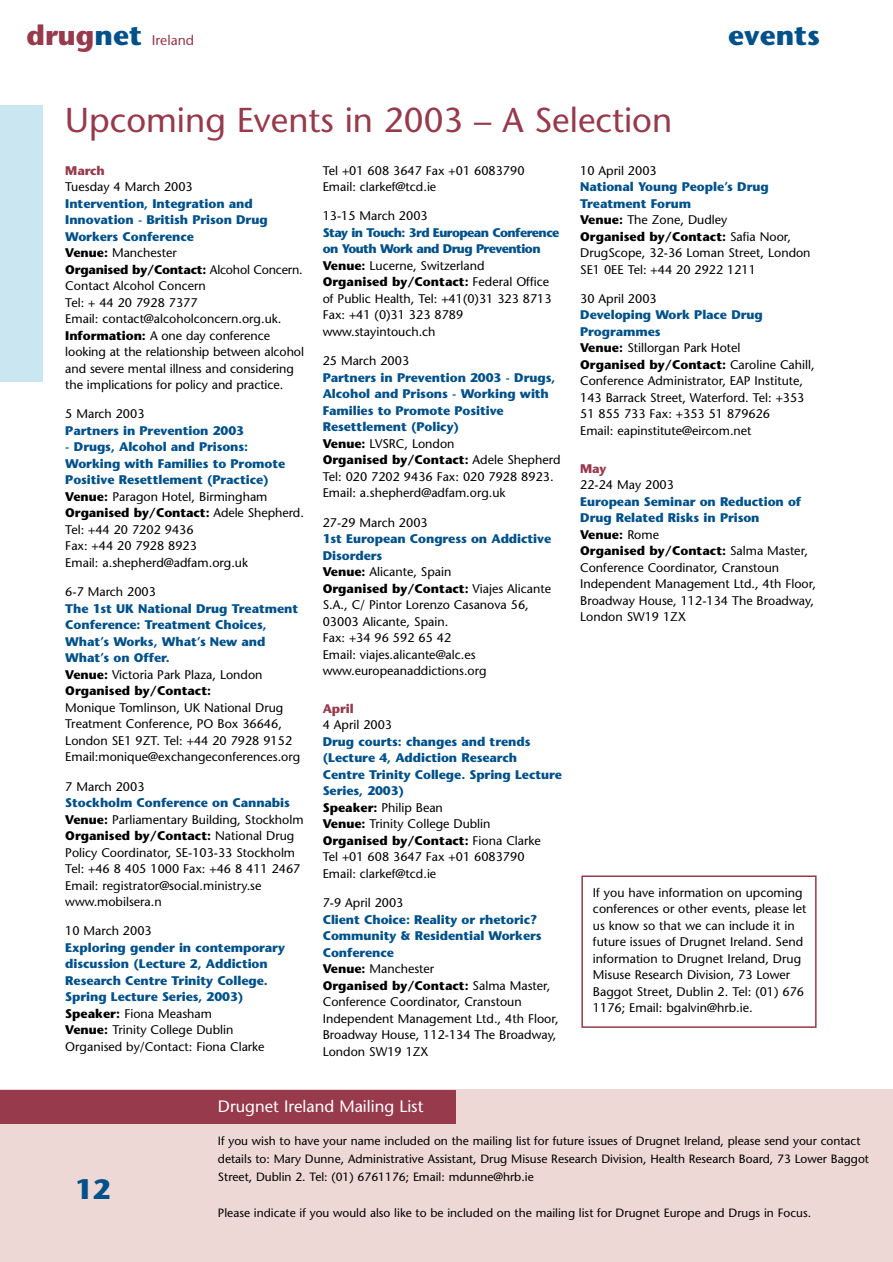
<style>
.page{position:relative;width:893px;height:1262px;background:#fff}
.page>*{position:absolute;margin:0;border:0;box-sizing:border-box;transform-origin:0 0}
.t1{font:34.5px "Stone Sans";color:#963a4c}
.t2{font:700 27.9px "Stone Sans";color:#00518a}
.t3{font:16.5px "Stone Sans";color:#fff}
.t4{font:13.95px "Stone Sans";color:#963a4c}
.t5{font:12.6px/16.5px "Stone Sans";color:#000}
.t6{font:700 12.6px/16.5px "Stone Sans";letter-spacing:-.005em;color:#00518a}
.t7{font:700 12.6px "Stone Sans";letter-spacing:-.005em;color:#963a4c}
.t8{font:12px/18px "Stone Sans";color:#000}
.s1{font-weight:700;font-size:27.9px}
.s2{font-weight:700;font-size:27.9px;color:#00518a}
.s3{font-weight:700;color:#00518a}
.s4{font-weight:700}
.s5{color:#000}
.s6{font-weight:400;color:#000}
</style>
<div class="page">
<div style="left:0;top:105px;width:43px;height:276px;background:#cae7f1"></div>
<div style="left:581px;top:875px;width:235px;height:152px;border:2px solid #963a4c"></div>
<div style="left:0;top:1089px;width:892px;height:172px;background:#eed8d6"></div>
<div style="left:0;top:1089px;width:456px;height:34px;background:#963a4c"></div>
<p class="t4" style="left:26px;top:35px;width:169px"><span class="s1">drug</span><span class="s2">net</span> Ireland</p>
<h2 class="t2" style="left:728px;top:25px;width:93px">events</h2>
<h1 class="t1" style="left:65px;top:106px;width:608px">Upcoming Events in 2003 – A Selection</h1>
<p class="t7" style="left:65px;top:165px;width:41px">March</p>
<p class="t5" style="left:65px;top:180px;width:129px">Tuesday 4 March 2003</p>
<p class="t5" style="left:65px;top:196px;width:240px"><span class="s3">Intervention, Integration and Innovation - British Prison Drug Workers Conference<br></span><span class="s4">Venue:</span> Manchester<br><span class="s4">Organised by/Contact:</span> Alcohol Concern.<br>Contact Alcohol Concern<br>Tel: + 44 20 7928 7377<br>Email: contact@alcoholconcern.org.uk.<br><span class="s4">Information:</span> A one day conference looking at the relationship between alcohol and severe mental illness and considering the implications for policy and practice.</p>
<p class="t5" style="left:65px;top:407px;width:81px">5 March 2003</p>
<p class="t6" style="left:65px;top:423px;width:180px">Partners in Prevention 2003</p>
<p class="t5" style="left:65px;top:440px;width:240px"><span class="s3">- Drugs, Alcohol and Prisons:<br>Working with Families to Promote<br>Positive Resettlement (Practice)<br></span><span class="s4">Venue:</span> Paragon Hotel, Birmingham<br><span class="s4">Organised by/Contact:</span> Adele Shepherd.<br>Tel: +44 20 7202 9436<br>Fax: +44 20 7928 8923<br>Email: a.shepherd@adfam.org.uk</p>
<p class="t5" style="left:65px;top:585px;width:92px">6-7 March 2003</p>
<p class="t6" style="left:65px;top:601px;width:234px">The 1st UK National Drug Treatment<br>Conference: Treatment Choices,<br>What’s Works, What’s New and<br>What’s on Offer.<br><span class="s5">Venue:</span> <span class="s6">Victoria Park Plaza, London<br></span><span class="s5">Organised by/Contact:</span></p>
<p class="t5" style="left:65px;top:700px;width:236px">Monique Tomlinson, UK National Drug Treatment Conference, PO Box 36646, London SE1 9ZT. Tel: +44 20 7928 9152<br>Email:monique@exchangeconferences.org</p>
<p class="t5" style="left:65px;top:779px;width:81px">7 March 2003</p>
<p class="t5" style="left:65px;top:795px;width:240px"><span class="s3">Stockholm Conference on Cannabis </span><span class="s4">Venue:</span> Parliamentary Building, Stockholm <span class="s4">Organised by/Contact:</span> National Drug Policy Coordinator, SE-103-33 Stockholm Tel: +46 8 405 1000 Fax: +46 8 411 2467<br>Email: registrator@social.ministry.se www.mobilsera.n</p>
<p class="t5" style="left:65px;top:924px;width:88px">10 March 2003</p>
<p class="t6" style="left:65px;top:940px;width:221px">Exploring gender in contemporary discussion (Lecture 2, Addiction<br>Research Centre Trinity College.<br>Spring Lecture Series, 2003)<br><span class="s5">Speaker:</span> <span class="s6">Fiona Measham<br></span><span class="s5">Venue:</span> <span class="s6">Trinity College Dublin<br>Organised by/Contact: Fiona Clarke</span></p>
<p class="t5" style="left:323px;top:163px;width:203px">Tel +01 608 3647 Fax +01 6083790<br>Email: clarkef@tcd.ie</p>
<p class="t5" style="left:323px;top:209px;width:106px">13-15 March 2003</p>
<p class="t5" style="left:323px;top:225px;width:238px"><span class="s3">Stay in Touch: 3rd European Conference on Youth Work and Drug Prevention<br></span><span class="s4">Venue:</span> Lucerne, Switzerland<br><span class="s4">Organised by/Contact:</span> Federal Office of Public Health, Tel: +41(0)31 323 8713<br>Fax: +41 (0)31 323 8789 www.stayintouch.ch</p>
<p class="t5" style="left:323px;top:354px;width:88px">25 March 2003</p>
<p class="t6" style="left:323px;top:370px;width:239px">Partners in Prevention 2003 - Drugs,<br>Alcohol and Prisons - Working with<br>Families to Promote Positive<br>Resettlement (Policy)<br><span class="s5">Venue:</span> <span class="s6">LVSRC, London<br></span><span class="s5">Organised by/Contact:</span> <span class="s6">Adele Shepherd<br>Tel: 020 7202 9436 Fax: 020 7928 8923.<br>Email: a.shepherd@adfam.org.uk</span></p>
<p class="t5" style="left:323px;top:515px;width:106px">27-29 March 2003</p>
<p class="t5" style="left:323px;top:531px;width:230px"><span class="s3">1st European Congress on Addictive<br>Disorders<br></span><span class="s4">Venue:</span> Alicante, Spain<br><span class="s4">Organised by/Contact:</span> Viajes Alicante<br>S.A., C/ Pintor Lorenzo Casanova 56,<br>03003 Alicante, Spain.<br>Fax: +34 96 592 65 42<br>Email: viajes.alicante@alc.es www.europeanaddictions.org</p>
<p class="t7" style="left:323px;top:703px;width:33px">April</p>
<p class="t5" style="left:323px;top:718px;width:71px">4 April 2003</p>
<p class="t6" style="left:323px;top:734px;width:241px">Drug courts: changes and trends (Lecture 4, Addiction Research<br>Centre Trinity College. Spring Lecture<br>Series, 2003)<br><span class="s5">Speaker:</span> <span class="s6">Philip Bean<br></span><span class="s5">Venue:</span> <span class="s6">Trinity College Dublin<br></span><span class="s5">Organised by/Contact:</span> <span class="s6">Fiona Clarke<br>Tel +01 608 3647 Fax +01 6083790<br>Email: clarkef@tcd.ie</span></p>
<p class="t5" style="left:323px;top:896px;width:82px">7-9 April 2003</p>
<p class="t5" style="left:323px;top:912px;width:237px"><span class="s3">Client Choice: Reality or rhetoric?<br>Community &amp; Residential Workers<br>Conference<br></span><span class="s4">Venue:</span> Manchester<br><span class="s4">Organised by/Contact:</span> Salma Master,<br>Conference Coordinator, Cranstoun<br>Independent Management Ltd., 4th Floor,<br>Broadway House, 112-134 The Broadway,<br>London SW19 1ZX</p>
<p class="t5" style="left:580px;top:163px;width:78px">10 April 2003</p>
<p class="t5" style="left:580px;top:180px;width:232px"><span class="s3">National Young People’s Drug<br>Treatment Forum<br></span><span class="s4">Venue:</span> The Zone, Dudley<br><span class="s4">Organised by/Contact:</span> Safia Noor,<br>DrugScope, 32-36 Loman Street, London<br>SE1 0EE Tel: +44 20 2922 1211</p>
<p class="t5" style="left:580px;top:291px;width:78px">30 April 2003</p>
<p class="t5" style="left:580px;top:308px;width:236px"><span class="s3">Developing Work Place Drug<br>Programmes<br></span><span class="s4">Venue:</span> Stillorgan Park Hotel<br><span class="s4">Organised by/Contact:</span> Caroline Cahill,<br>Conference Administrator, EAP Institute,<br>143 Barrack Street, Waterford. Tel: +353<br>51 855 733 Fax: +353 51 879626<br>Email: eapinstitute@eircom.net</p>
<p class="t7" style="left:580px;top:463px;width:28px">May</p>
<p class="t5" style="left:580px;top:478px;width:95px">22-24 May 2003</p>
<p class="t5" style="left:580px;top:494px;width:237px"><span class="s3">European Seminar on Reduction of<br>Drug Related Risks in Prison<br></span><span class="s4">Venue:</span> Rome<br><span class="s4">Organised by/Contact:</span> Salma Master,<br>Conference Coordinator, Cranstoun<br>Independent Management Ltd., 4th Floor,<br>Broadway House, 112-134 The Broadway,<br>London SW19 1ZX</p>
<p class="t5" style="left:593px;top:885px;width:215px">If you have information on upcoming conferences or other events, please let us know so that we can include it in future issues of Drugnet Ireland. Send information to Drugnet Ireland, Drug Misuse Research Division, 73 Lower Baggot Street, Dublin 2. Tel: (01) 676<br>1176; Email: bgalvin@hrb.ie.</p>
<h2 class="t2" style="left:75px;top:1178px;width:37px">12</h2>
<h3 class="t3" style="left:218px;top:1099px;width:207px">Drugnet Ireland Mailing List</h3>
<p class="t8" style="left:218px;top:1132px;width:652px">If you wish to have your name included on the mailing list for future issues of Drugnet Ireland, please send your contact details to: Mary Dunne, Administrative Assistant, Drug Misuse Research Division, Health Research Board, 73 Lower Baggot<br>Street, Dublin 2. Tel: (01) 6761176; Email: mdunne@hrb.ie</p>
<p class="t8" style="left:218px;top:1204px;width:594px">Please indicate if you would also like to be included on the mailing list for Drugnet Europe and Drugs in Focus.</p>
</div>
